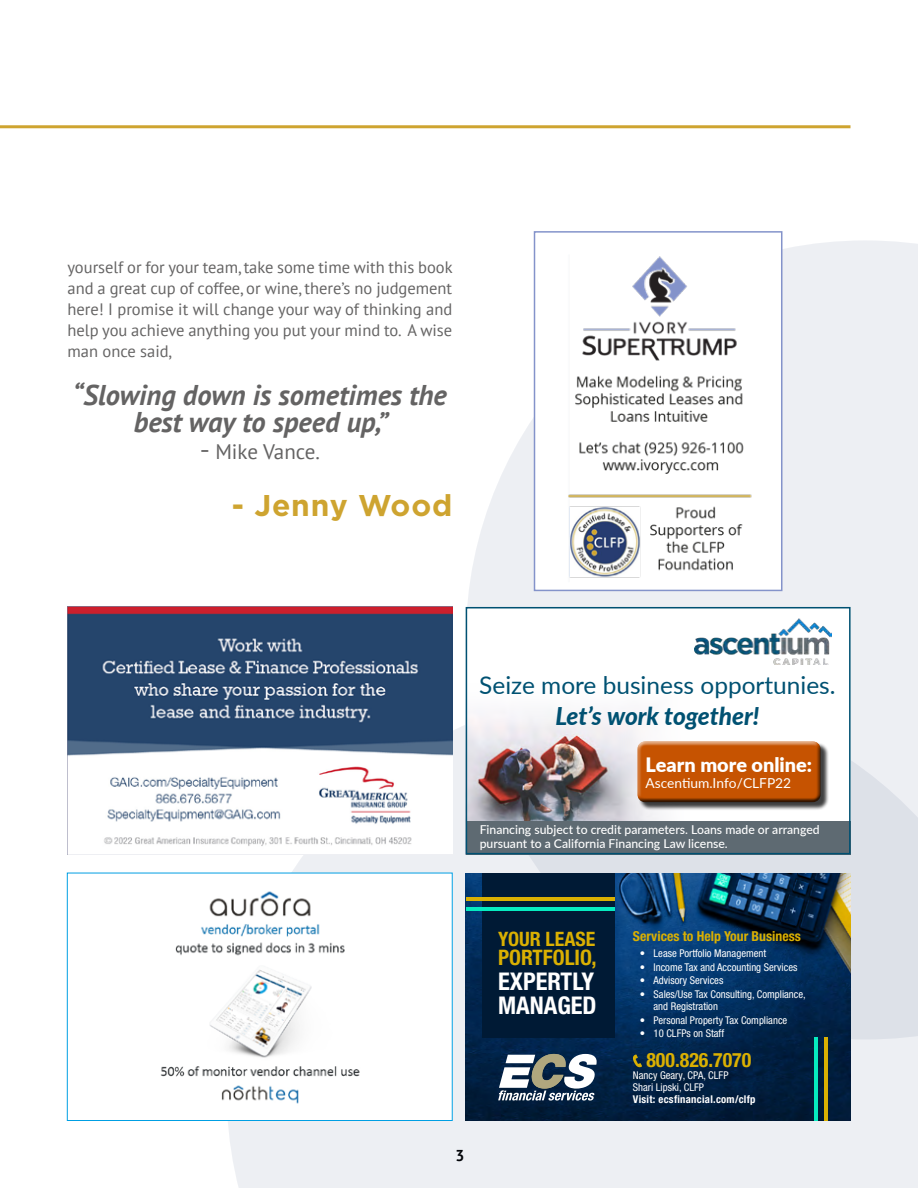
<style>
.page{position:relative;width:918px;height:1188px;background:#fff}
.page>*{position:absolute;margin:0;border:0;box-sizing:border-box;transform-origin:0 0}
.t1{font:700 30px "Gotham";letter-spacing:.025em;color:#cea430}
.t2{font:italic 700 28.5px/27px "PT Sans";color:#646363;text-align:center}
.t3{font:24.45px "Lato";color:#005172}
.t4{font:italic 800 24.45px "Lato";letter-spacing:-.005em;color:#005172}
.t5{font:700 condensed 24.45px/24.5px "Helvetica Neue LT Std";color:#fff}
.t6{font:700 condensed 21.45px "Helvetica Neue LT Std";color:#dab002}
.t7{font:21px "PT Sans";color:#646363}
.t8{font:700 condensed 19.8px "Helvetica Neue LT Std";color:#dab002}
.t9{font:900 19.8px "Lato";color:#fff}
.t10{font:16.5px/21px "PT Sans";color:#646363;text-align:justify}
.t11{font:700 15.75px "PT Sans";color:#000}
.t12{font:700 condensed 13.8px "Helvetica Neue LT Std";color:#dab002}
.t13{font:13.8px "Lato";color:#fff}
.t14{font:500 12.15px/14.7px "Lato";color:#fff}
.t15{font:condensed 10.65px/12.1px "Helvetica Neue LT Std";color:#fff}
.t16{font:700 condensed 10.65px "Helvetica Neue LT Std";letter-spacing:.025em;color:#fff}
.s1{font-size:28.5px}
</style>
<div class="page">
<div style="left:227px;top:691px;width:691px;height:497px;background:#edeff3"></div>
<hr style="left:0;top:125px;width:850px;height:3px;background:#cea430">
<svg style="left:466px;top:240px;width:452px;height:800px;fill:#edeff3"></svg>
<img style="left:466px;top:873px;width:35px;height:247px">
<img style="left:501px;top:873px;width:350px;height:247px">
<div style="left:482px;top:873px;width:132px;height:164px;background:#001a35"></div>
<svg style="left:498px;top:1054px;width:99px;height:47px"></svg>
<hr style="left:466px;top:897px;width:148px;height:4px;background:#dab002">
<hr style="left:824px;top:1037px;width:4px;height:83px;background:#dab002">
<hr style="left:466px;top:907px;width:148px;height:4px;background:#06ebc0">
<hr style="left:814px;top:1037px;width:4px;height:83px;background:#06ebc0">
<svg style="left:633px;top:1055px;width:9px;height:12px"></svg>
<img style="left:67px;top:607px;width:385px;height:247px">
<img style="left:161px;top:875px;width:289px;height:244px">
<div style="left:67px;top:873px;width:385px;height:248px;border:1px solid #009fe3"></div>
<div style="left:466px;top:607px;width:385px;height:247px;background:#fff"></div>
<img style="left:469px;top:712px;width:192px;height:109px">
<div style="left:638px;top:742px;width:191px;height:69px;background:#000;opacity:.75"></div>
<div style="left:635px;top:738px;width:187px;height:61px;background:#fff;opacity:.75"></div>
<div style="left:635px;top:742px;width:187px;height:60px;background:#000;opacity:.75"></div>
<img style="left:695px;top:618px;width:136px;height:46px">
<div style="left:466px;top:821px;width:385px;height:33px;background:#5e6a72"></div>
<div style="left:466px;top:607px;width:385px;height:247px;border:2px solid #005172"></div>
<img style="left:537px;top:240px;width:242px;height:348px">
<div style="left:534px;top:231px;width:248px;height:360px;border:2px solid #8493ca"></div>
<h3 class="t10" style="left:68px;top:256px;width:387px">yourself or for your team, take some time with this book and a great cup of coffee, or wine, there’s no judgement here! I promise it will change your way of thinking and help you achieve anything you put your mind to. A wise man once said,</h3>
<h2 class="t2" style="left:73px;top:381px;width:376px">“Slowing down is sometimes the best way to speed up,”</h2>
<h3 class="t7" style="left:200px;top:438px;width:122px"><span class="s1">-</span> Mike Vance.</h3>
<h1 class="t1" style="left:232px;top:486px;width:222px">- Jenny Wood</h1>
<h3 class="t3" style="left:479px;top:668px;width:358px">Seize more business opportunies.</h3>
<h3 class="t4" style="left:555px;top:698px;width:206px">Let’s work together!</h3>
<h3 class="t9" style="left:645px;top:750px;width:168px">Learn more online:</h3>
<p class="t13" style="left:645px;top:773px;width:147px">Ascentium.Info/CLFP22</p>
<p class="t14" style="left:480px;top:821px;width:342px">Financing subject to credit parameters. Loans made or arranged pursuant to a California Financing Law license.</p>
<h3 class="t8" style="left:498px;top:927px;width:99px">YOUR LEASE</h3>
<h3 class="t6" style="left:498px;top:945px;width:100px">PORTFOLIO,</h3>
<h3 class="t5" style="left:498px;top:969px;width:100px">EXPERTLY<br>MANAGED</h3>
<h3 class="t11" style="left:456px;top:1145px;width:10px">3</h3>
<p class="t12" style="left:633px;top:928px;width:170px">Services to Help Your Business</p>
<p class="t15" style="left:640px;top:947px;width:128px">• Lease Portfolio Management</p>
<p class="t15" style="left:640px;top:961px;width:159px">• Income Tax and Accounting Services</p>
<p class="t15" style="left:640px;top:974px;width:85px">• Advisory Services</p>
<p class="t15" style="left:654px;top:988px;width:154px;text-indent:-14px">• Sales/Use Tax Consulting, Compliance, and Registration</p>
<p class="t15" style="left:640px;top:1014px;width:149px">• Personal Property Tax Compliance</p>
<p class="t15" style="left:640px;top:1027px;width:86px">• 10 CLFPs on Staff</p>
<h3 class="t8" style="left:646px;top:1048px;width:106px">800.826.7070</h3>
<p class="t15" style="left:633px;top:1069px;width:97px">Nancy Geary, CPA, CLFP<br>Shari Lipski, CLFP</p>
<p class="t16" style="left:633px;top:1093px;width:124px">Visit: ecsfinancial.com/clfp</p>
</div>
